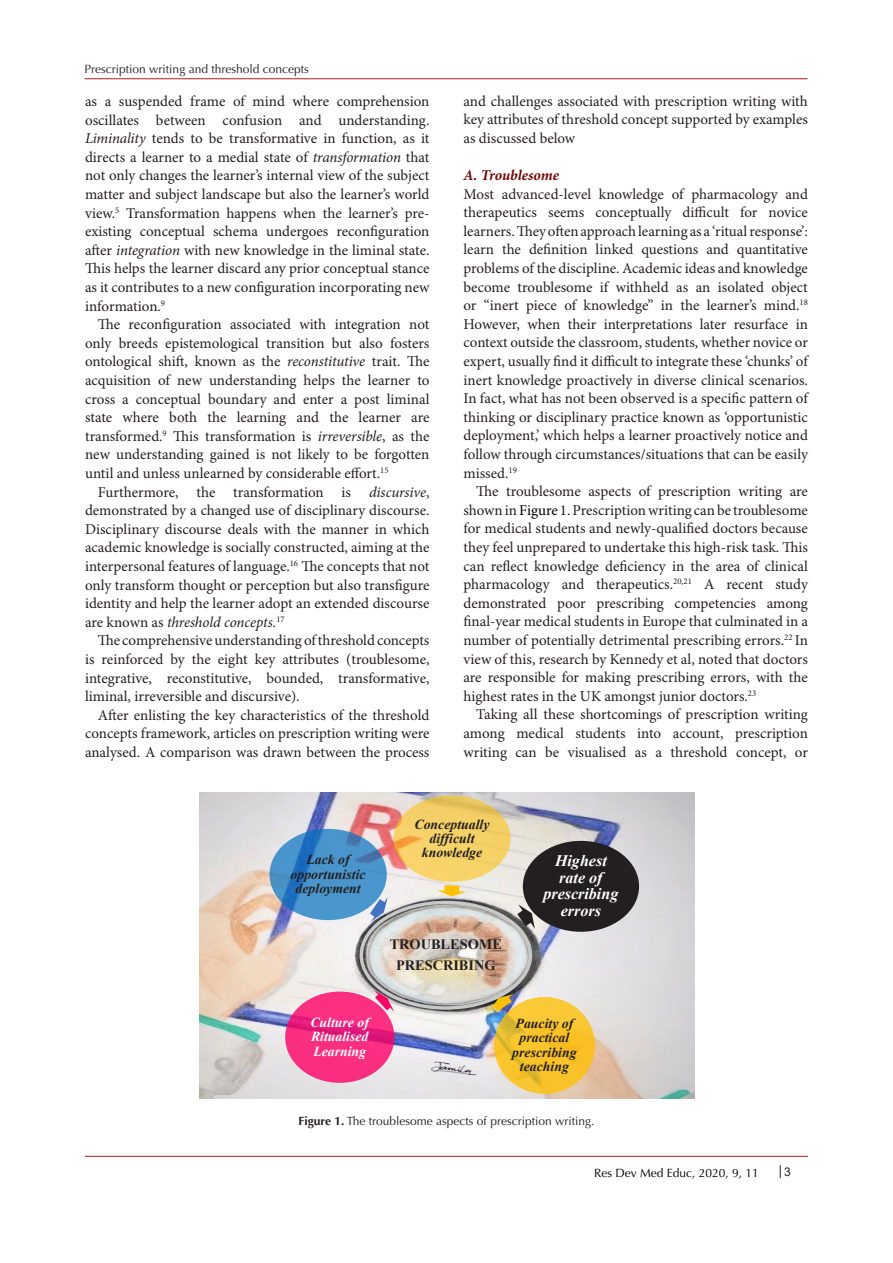
<style>
.page{position:relative;width:893px;height:1263px;background:#fff}
.page>*{position:absolute;margin:0;border:0;box-sizing:border-box;transform-origin:0 0}
.t1{font:italic 700 16.05px/16.6px "Times New Roman";color:#fff;text-align:center}
.List_Paragraph{font:15px/18.6px "Minion Pro";color:#231f20;text-align:justify}
.t2{font:italic 700 15px "Minion Pro";letter-spacing:-.005em;color:#710709}
.t3{font:700 14.25px/20.5px "Times New Roman";color:#231f20;text-align:center}
.t4{font:italic 700 13.8px/14.2px "Times New Roman";color:#231f20;text-align:center}
.t5{font:13.8px "Times New Roman";color:#231f20}
.t6{font:italic 700 13.8px/14.2px "Times New Roman";color:#fff;text-align:justify}
.t7{font:12px "Optima LT Std";color:#231f20}
.t8{font:12px "Optima LT Std";color:#000}
.t9{font:12px "Arial";color:#231f20}
.s1{font-style:italic}
.s2{color:#000}
.s3{font-weight:700}
</style>
<div class="page">
<hr style="left:85px;top:78px;width:722px;height:1px;background:#b4191e">
<hr style="left:85px;top:1156px;width:723px;height:1px;background:#b4191e">
<svg style="left:780px;top:1165px;width:1px;height:13px"></svg>
<img style="left:199px;top:793px;width:495px;height:305px">
<div style="left:360px;top:901px;width:172px;height:109px;border:3px solid #c7c8ca;border-radius:50%"></div>
<svg style="left:437px;top:885px;width:29px;height:11px"></svg>
<div style="left:394px;top:795px;width:117px;height:87px;background:#ffc000;border-radius:50%;opacity:.54"></div>
<svg style="left:517px;top:904px;width:18px;height:25px"></svg>
<div style="left:523px;top:841px;width:116px;height:91px;background:#231f20;border-radius:50%"></div>
<svg style="left:489px;top:994px;width:25px;height:17px"></svg>
<div style="left:494px;top:997px;width:101px;height:97px;background:#ffc000;border-radius:50%;opacity:.77"></div>
<svg style="left:374px;top:990px;width:20px;height:22px"></svg>
<div style="left:285px;top:991px;width:109px;height:92px;background:#f06;border-radius:50%;opacity:.8"></div>
<svg style="left:370px;top:897px;width:18px;height:24px"></svg>
<div style="left:270px;top:829px;width:117px;height:91px;background:#0070c0;border-radius:50%;opacity:.69"></div>
<p class="t7" style="left:85px;top:62px;width:226px">Prescription writing and threshold concepts</p>
<p class="List_Paragraph" style="left:85px;top:92px;width:346px">as a suspended frame of mind where comprehension oscillates between confusion and understanding.<br><span class="s1">Liminality</span> tends to be transformative in function, as it directs a learner to a medial state of <span class="s1">transformation</span> that not only changes the learner’s internal view of the subject matter and subject landscape but also the learner’s world view.<sup>5</sup> Transformation happens when the learner’s pre&shy;existing conceptual schema undergoes reconfiguration after <span class="s1">integration</span> with new knowledge in the liminal state.<br>This helps the learner discard any prior conceptual stance as it contributes to a new configuration incorporating new information.<sup>9</sup></p>
<p class="List_Paragraph" style="left:85px;top:316px;width:346px;text-indent:13px">The reconfiguration associated with integration not only breeds epistemological transition but also fosters ontological shift, known as the <span class="s1">reconstitutive</span> trait. The acquisition of new understanding helps the learner to cross a conceptual boundary and enter a post liminal state where both the learning and the learner are transformed.<sup>9</sup> This transformation is <span class="s1">irreversible</span>, as the new understanding gained is not likely to be forgotten until and unless unlearned by considerable effort.<sup>15</sup></p>
<p class="List_Paragraph" style="left:85px;top:483px;width:346px;text-indent:13px">Furthermore, the transformation is <span class="s1">discursive</span>, demonstrated by a changed use of disciplinary discourse.<br>Disciplinary discourse deals with the manner in which academic knowledge is socially constructed, aiming at the interpersonal features of language.<sup>16</sup> The concepts that not only transform thought or perception but also transfigure identity and help the learner adopt an extended discourse are known as <span class="s1">threshold concepts.</span><sup>17</sup></p>
<p class="List_Paragraph" style="left:85px;top:632px;width:346px;text-indent:13px">The comprehensive understanding of threshold concepts is reinforced by the eight key attributes (troublesome, integrative, reconstitutive, bounded, transformative, liminal, irreversible and discursive).</p>
<p class="List_Paragraph" style="left:85px;top:706px;width:346px;text-indent:13px">After enlisting the key characteristics of the threshold concepts framework, articles on prescription writing were analysed. A comparison was drawn between the process</p>
<p class="List_Paragraph" style="left:463px;top:92px;width:346px">and challenges associated with prescription writing with key attributes of threshold concept supported by examples as discussed below</p>
<p class="t2" style="left:463px;top:164px;width:97px">A. Troublesome</p>
<p class="List_Paragraph" style="left:463px;top:185px;width:346px">Most advanced-level knowledge of pharmacology and therapeutics seems conceptually difficult for novice learners. They often approach learning as a ‘ritual response’: learn the definition linked questions and quantitative problems of the discipline. Academic ideas and knowledge become troublesome if withheld as an isolated object or “inert piece of knowledge” in the learner’s mind.<sup>18<br></sup>However, when their interpretations later resurface in context outside the classroom, students, whether novice or expert, usually find it difficult to integrate these ‘chunks’ of inert knowledge proactively in diverse clinical scenarios.<br>In fact, what has not been observed is a specific pattern of thinking or disciplinary practice known as ‘opportunistic deployment,’ which helps a learner proactively notice and follow through circumstances/situations that can be easily missed.<sup>19</sup></p>
<p class="List_Paragraph" style="left:463px;top:483px;width:346px;text-indent:13px">The troublesome aspects of prescription writing are shown in <span class="s2">Figure</span> 1. Prescription writing can be troublesome for medical students and newly-qualified doctors because they feel unprepared to undertake this high-risk task. This can reflect knowledge deficiency in the area of clinical pharmacology and therapeutics.<sup>20,21</sup> A recent study demonstrated poor prescribing competencies among final-year medical students in Europe that culminated in a number of potentially detrimental prescribing errors.<sup>22</sup> In view of this, research by Kennedy et al, noted that doctors are responsible for making prescribing errors, with the highest rates in the UK amongst junior doctors.<sup>23</sup></p>
<p class="List_Paragraph" style="left:463px;top:706px;width:346px;text-indent:13px">Taking all these shortcomings of prescription writing among medical students into account, prescription writing can be visualised as a threshold concept, or</p>
<p class="t4" style="left:291px;top:852px;width:77px">Lack of opportunistic deployment</p>
<p class="t4" style="left:415px;top:816px;width:77px">Conceptually difficult knowledge</p>
<p class="t3" style="left:390px;top:934px;width:114px">TROUBLESOME<br>PRESCRIBING</p>
<p class="t1" style="left:543px;top:852px;width:77px">Highest rate of prescribing errors</p>
<p class="t6" style="left:310px;top:1015px;width:60px">Culture of Ritualised Learning</p>
<p class="t4" style="left:512px;top:1016px;width:66px">Paucity of practical prescribing teaching</p>
<p class="t7" style="left:299px;top:1114px;width:297px"><span class="s3">Figure 1.</span> The troublesome aspects of prescription writing.</p>
<p class="t5" style="left:199px;top:1113px;width:325px"><span class="s3">Figure 1.</span> The troublesome aspects of prescription writing.</p>
<p class="t8" style="left:594px;top:1165px;width:166px">Res Dev Med Educ, 2020, 9, 11</p>
<p class="t9" style="left:784px;top:1164px;width:8px">3</p>
</div>
